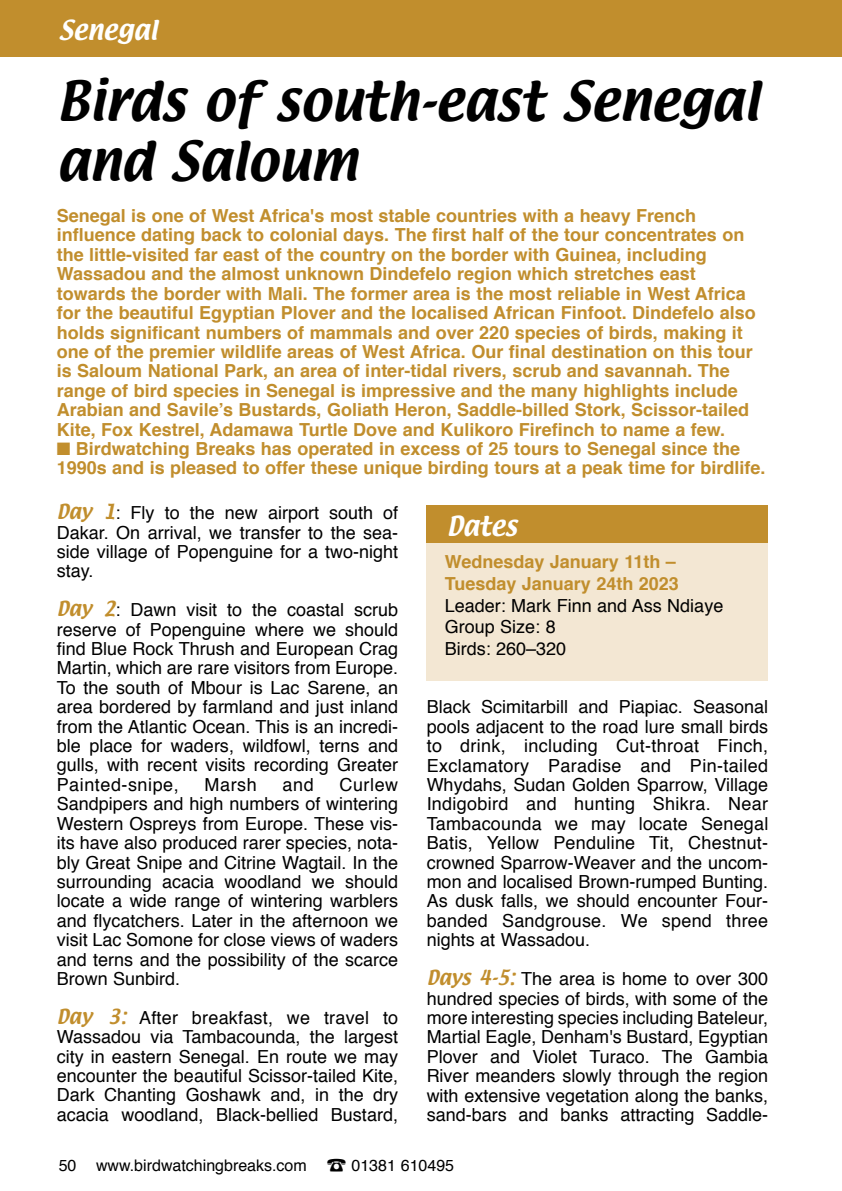
<style>
.page{position:relative;width:842px;height:1191px;background:#fff}
.page>*{position:absolute;margin:0;border:0;box-sizing:border-box;transform-origin:0 0}
.t1{font:48px/60px "Textile";color:#000}
.t2{font:24px "Textile";color:#fff}
.t3{font:18px/19.4px "Helvetica";color:#000;text-align:justify}
.t4{font:700 18px/19.4px "Helvetica";color:#c18e2d}
.t5{font:16px "Helvetica";color:#000}
.s1{font-family:"Textile";color:#c18e2d}
</style>
<div class="page">
<div style="left:0;top:0;width:842px;height:57px;background:#c18e2d"></div>
<div style="left:427px;top:543px;width:341px;height:137px;background:#f3e7d3"></div>
<div style="left:427px;top:505px;width:341px;height:38px;background:#c18e2d"></div>
<h2 class="t2" style="left:59px;top:14px;width:100px">Senegal</h2>
<h1 class="t1" style="left:57px;top:73px;width:704px">Birds of south-east Senegal and Saloum</h1>
<p class="t4" style="left:57px;top:206px;width:700px">Senegal is one of West Africa's most stable countries with a heavy French influence dating back to colonial days. The first half of the tour concentrates on the little-visited far east of the country on the border with Guinea, including Wassadou and the almost unknown Dindefelo region which stretches east towards the border with Mali. The former area is the most reliable in West Africa for the beautiful Egyptian Plover and the localised African Finfoot. Dindefelo also holds significant numbers of mammals and over 220 species of birds, making it one of the premier wildlife areas of West Africa. Our final destination on this tour is Saloum National Park, an area of inter-tidal rivers, scrub and savannah. The range of bird species in Senegal is impressive and the many highlights include Arabian and Savile’s Bustards, Goliath Heron, Saddle-billed Stork, Scissor-tailed Kite, Fox Kestrel, Adamawa Turtle Dove and Kulikoro Firefinch to name a few.</p>
<p class="t4" style="left:57px;top:439px;width:710px">■ Birdwatching Breaks has operated in excess of 25 tours to Senegal since the<br>1990s and is pleased to offer these unique birding tours at a peak time for birdlife.</p>
<p class="t3" style="left:57px;top:503px;width:343px"><span class="s1">Day 1</span>: Fly to the new airport south of Dakar. On arrival, we transfer to the sea&shy;side village of Popenguine for a two-night stay.</p>
<p class="t3" style="left:57px;top:600px;width:343px"><span class="s1">Day 2</span>: Dawn visit to the coastal scrub reserve of Popenguine where we should find Blue Rock Thrush and European Crag Martin, which are rare visitors from Europe.<br>To the south of Mbour is Lac Sarene, an area bordered by farmland and just inland from the Atlantic Ocean. This is an incredi&shy;ble place for waders, wildfowl, terns and gulls, with recent visits recording Greater Painted-snipe,</p>
<h2 class="t2" style="left:447px;top:509px;width:72px">Dates</h2>
<p class="t4" style="left:445px;top:551px;width:236px;line-height:21.6px">Wednesday January 11th –<br>Tuesday January 24th 2023</p>
<p class="t3" style="left:445px;top:595px;width:280px;line-height:21.6px;text-align:left">Leader: Mark Finn and Ass Ndiaye<br>Group Size: 8<br>Birds: 260–320</p>
<p class="t3" style="left:427px;top:698px;width:343px">Black Scimitarbill and Piapiac. Seasonal pools adjacent to the road lure small birds to drink, including Cut-throat Finch, Exclamatory Paradise and Pin-tailed Whydahs, Sudan Golden Sparrow, Village Indigobird and hunting Shikra. Near Tambacounda we may locate Senegal Batis, Yellow Penduline Tit, Chestnut&shy;crowned Sparrow-Weaver and the uncom&shy;mon and localised Brown-rumped Bunting.<br>As dusk falls, we should encounter Four&shy;banded Sandgrouse. We spend three nights at Wassadou.</p>
<p class="t3" style="left:427px;top:969px;width:343px"><span class="s1">Days 4-5:</span> The area is home to over 300 hundred species of birds, with some of the more interesting species including Bateleur, Martial Eagle, Denham's Bustard, Egyptian Plover and Violet Turaco. The Gambia River meanders slowly through the region with extensive vegetation along the banks, sand-bars and banks attracting Saddle-</p>
<p class="t3" style="left:57px;top:775px;width:343px;text-indent:283px">Curlew Sandpipers and high numbers of wintering Western Ospreys from Europe. These vis&shy;its have also produced rarer species, nota&shy;bly Great Snipe and Citrine Wagtail. In the surrounding acacia woodland we should locate a wide range of wintering warblers and flycatchers. Later in the afternoon we visit Lac Somone for close views of waders and terns and the possibility of the scarce Brown Sunbird.</p>
<p class="t3" style="left:57px;top:1008px;width:343px"><span class="s1">Day 3:</span> After breakfast, we travel to Wassadou via Tambacounda, the largest city in eastern Senegal. En route we may encounter the beautiful Scissor-tailed Kite, Dark Chanting Goshawk and, in the dry acacia woodland, Black-bellied Bustard,</p>
<p class="t3" style="left:205px;top:775px;width:54px">Marsh</p>
<p class="t3" style="left:283px;top:775px;width:33px">and</p>
<p class="t5" style="left:59px;top:1152px;width:397px">50 www.birdwatchingbreaks.com ☎ 01381 610495</p>
</div>
